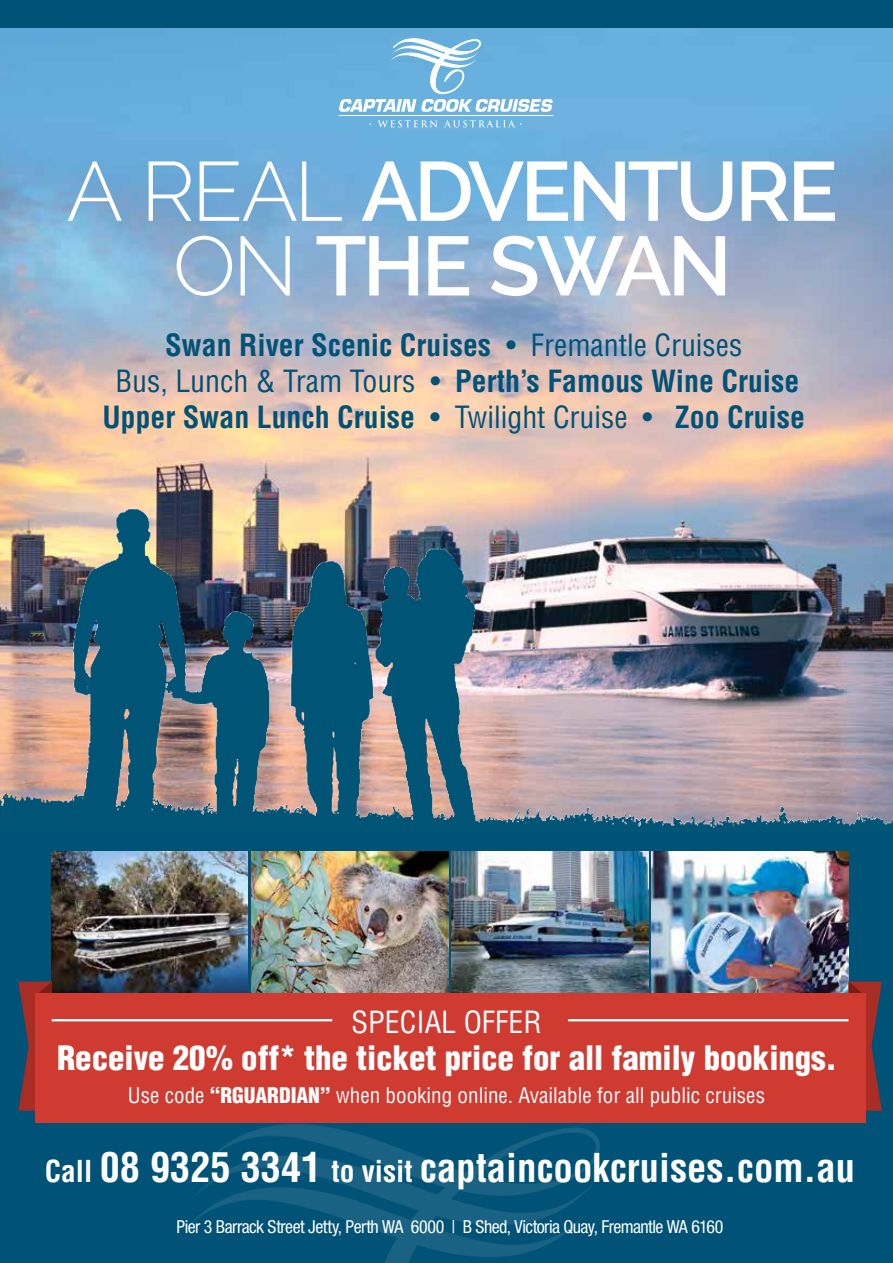
<style>
.page{position:relative;width:893px;height:1263px;background:#fff}
.page>*{position:absolute;margin:0;border:0;box-sizing:border-box;transform-origin:0 0}
.t1{font:600 83.55px/74.7px "Raleway";letter-spacing:-.045em;color:#fff;text-align:center}
.t2{font:700 condensed 38.85px "Helvetica LT Std";color:#fff}
.t3{font:900 condensed 32.85px "Helvetica LT Std";color:#fff}
.t4{font:700 condensed 29.85px/35.8px "Helvetica LT Std";color:#005276;text-align:center}
.t5{font:condensed 29.85px "Helvetica LT Std";color:#fff}
.t6{font:condensed 21.15px "Helvetica LT Std";color:#fff}
.t7{font:condensed 17.85px "Helvetica Neue LT Std";letter-spacing:-.03em;color:#fff}
.s1{font-weight:300}
.s2{font-weight:400}
.s3{font-weight:900}
.s4{font-size:29.55px}
.s5{font-size:40.35px}
</style>
<div class="page">
<img style="left:0;top:28px;width:893px;height:455px">
<img style="left:0;top:483px;width:893px;height:350px">
<hr style="left:339px;top:115px;width:214px;height:1px;background:#fff">
<svg style="left:378px;top:120px;width:59px;height:7px"></svg>
<svg style="left:444px;top:120px;width:77px;height:7px"></svg>
<svg style="left:339px;top:39px;width:214px;height:73px;background:#83bee3"></svg>
<div style="left:0;top:833px;width:893px;height:430px;background:#005276"></div>
<img style="left:187px;top:1124px;width:413px;height:139px">
<img style="left:652px;top:851px;width:196px;height:142px">
<img style="left:452px;top:851px;width:196px;height:142px">
<img style="left:252px;top:851px;width:196px;height:142px">
<img style="left:51px;top:851px;width:197px;height:142px">
<svg style="left:18px;top:981px;width:34px;height:130px"></svg>
<svg style="left:848px;top:981px;width:34px;height:142px"></svg>
<div style="left:35px;top:993px;width:830px;height:130px;background:#cf3a31"></div>
<hr style="left:52px;top:1019px;width:280px;height:2px;background:#fff">
<hr style="left:568px;top:1019px;width:280px;height:2px;background:#fff">
<div style="left:0;top:0;width:893px;height:28px;background:#005276"></div>
<h1 class="t1" style="left:66px;top:154px;width:773px"><span class="s1">A REAL</span> ADVENTURE<br><span class="s1">ON</span> THE SWAN</h1>
<p class="t4" style="left:103px;top:327px;width:704px">Swan River Scenic Cruises <span class="s2">• Fremantle Cruises<br>Bus, Lunch &amp; Tram Tours •</span> Perth’s Famous Wine Cruise<br>Upper Swan Lunch Cruise <span class="s2">• Twilight Cruise •</span> Zoo Cruise</p>
<p class="t5" style="left:352px;top:1003px;width:191px">SPECIAL OFFER</p>
<p class="t3" style="left:57px;top:1037px;width:781px">Receive 20% off* the ticket price for all family bookings.</p>
<p class="t6" style="left:128px;top:1082px;width:639px">Use code <span class="s3">“RGUARDIAN”</span> when booking online. Available for all public cruises</p>
<h2 class="t2" style="left:45px;top:1143px;width:812px"><span class="s4">Call</span> <span class="s5">08 9325 3341</span> <span class="s4">to visit</span> captaincookcruises.com.au</h2>
<p class="t7" style="left:177px;top:1216px;width:548px">Pier 3 Barrack Street Jetty, Perth WA 6000 | B Shed, Victoria Quay, Fremantle WA 6160</p>
</div>
